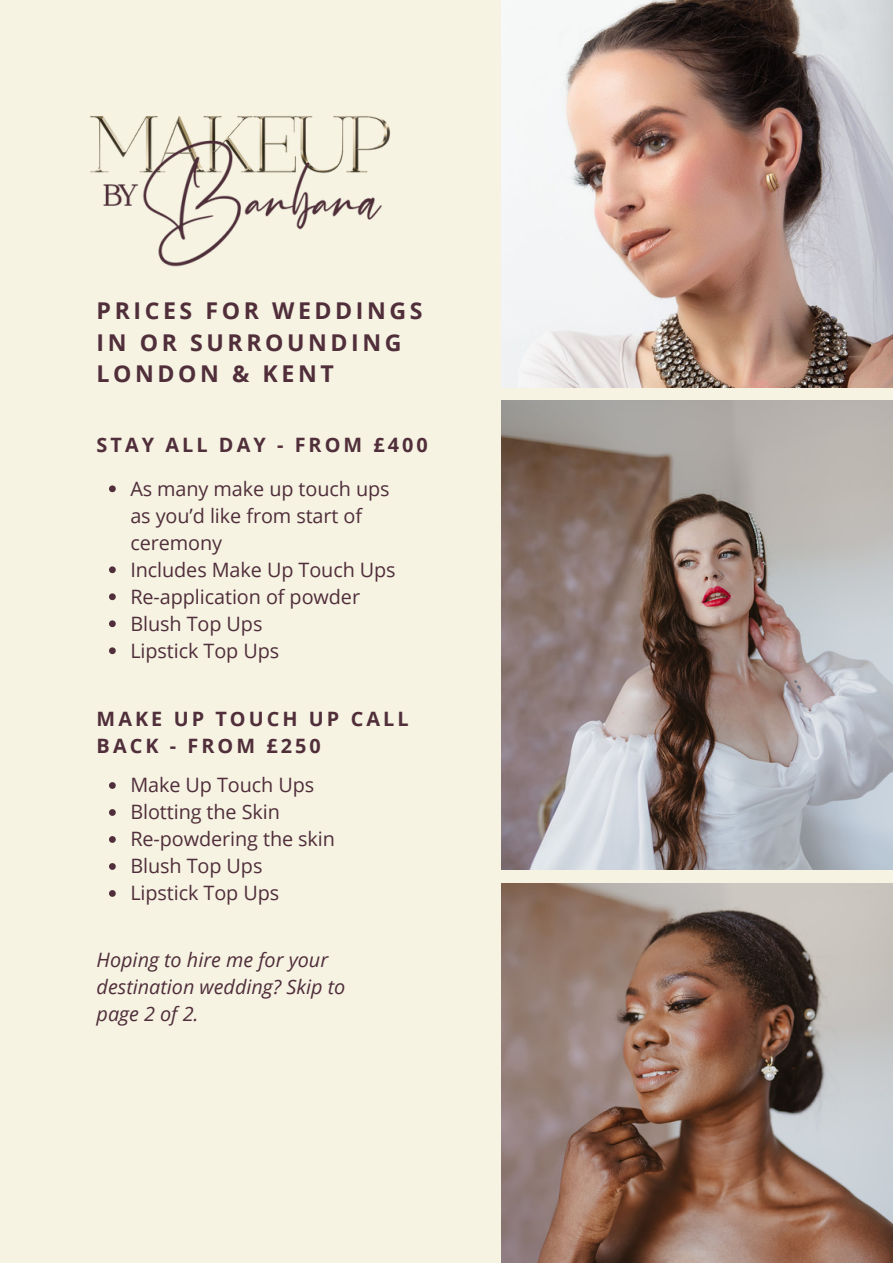
<style>
.page{position:relative;width:893px;height:1264px;background:#fff}
.page>*{position:absolute;margin:0;border:0;box-sizing:border-box;transform-origin:0 0}
.t1{font:700 23.1px/31.5px "Open Sans";letter-spacing:.155em;color:#502e3a}
.t2{font:19.8px/27px "Open Sans";letter-spacing:-.005em;color:#502e3a}
.t3{font:italic 19.8px/27px "Open Sans";color:#502e3a}
.t4{font:700 19.8px/27px "Open Sans";letter-spacing:.155em;color:#502e3a}
</style>
<div class="page">
<div style="left:0;top:0;width:892px;height:1262px;background:#f6f3e3"></div>
<img style="left:502px;top:400px;width:390px;height:469px">
<img style="left:502px;top:883px;width:390px;height:379px">
<img style="left:502px;top:0;width:390px;height:387px">
<img style="left:90px;top:116px;width:301px;height:151px">
<svg style="left:109px;top:485px;width:7px;height:7px"></svg>
<svg style="left:109px;top:566px;width:7px;height:7px"></svg>
<svg style="left:109px;top:593px;width:7px;height:7px"></svg>
<svg style="left:109px;top:620px;width:7px;height:7px"></svg>
<svg style="left:109px;top:647px;width:7px;height:7px"></svg>
<svg style="left:109px;top:782px;width:7px;height:6px"></svg>
<svg style="left:109px;top:809px;width:7px;height:6px"></svg>
<svg style="left:109px;top:836px;width:7px;height:6px"></svg>
<svg style="left:109px;top:863px;width:7px;height:6px"></svg>
<svg style="left:109px;top:890px;width:7px;height:6px"></svg>
<p class="t1" style="left:97px;top:294px;width:327px">PRICES FOR WEDDINGS<br>IN OR SURROUNDING<br>LONDON &amp; KENT</p>
<p class="t4" style="left:97px;top:431px;width:333px">STAY ALL DAY - FROM £400</p>
<p class="t2" style="left:130px;top:474px;width:261px">As many make up touch ups as you’d like from start of ceremony</p>
<p class="t2" style="left:130px;top:555px;width:267px">Includes Make Up Touch Ups</p>
<p class="t2" style="left:130px;top:582px;width:231px">Re-application of powder</p>
<p class="t2" style="left:130px;top:609px;width:134px">Blush Top Ups</p>
<p class="t2" style="left:130px;top:636px;width:150px">Lipstick Top Ups</p>
<p class="t4" style="left:97px;top:705px;width:313px">MAKE UP TOUCH UP CALL<br>BACK - FROM £250</p>
<p class="t2" style="left:130px;top:771px;width:185px">Make Up Touch Ups</p>
<p class="t2" style="left:130px;top:798px;width:151px">Blotting the Skin</p>
<p class="t2" style="left:130px;top:825px;width:206px">Re-powdering the skin</p>
<p class="t2" style="left:130px;top:852px;width:134px">Blush Top Ups</p>
<p class="t2" style="left:130px;top:879px;width:150px">Lipstick Top Ups</p>
<p class="t3" style="left:97px;top:945px;width:250px">Hoping to hire me for your destination wedding? Skip to page 2 of 2.</p>
</div>
